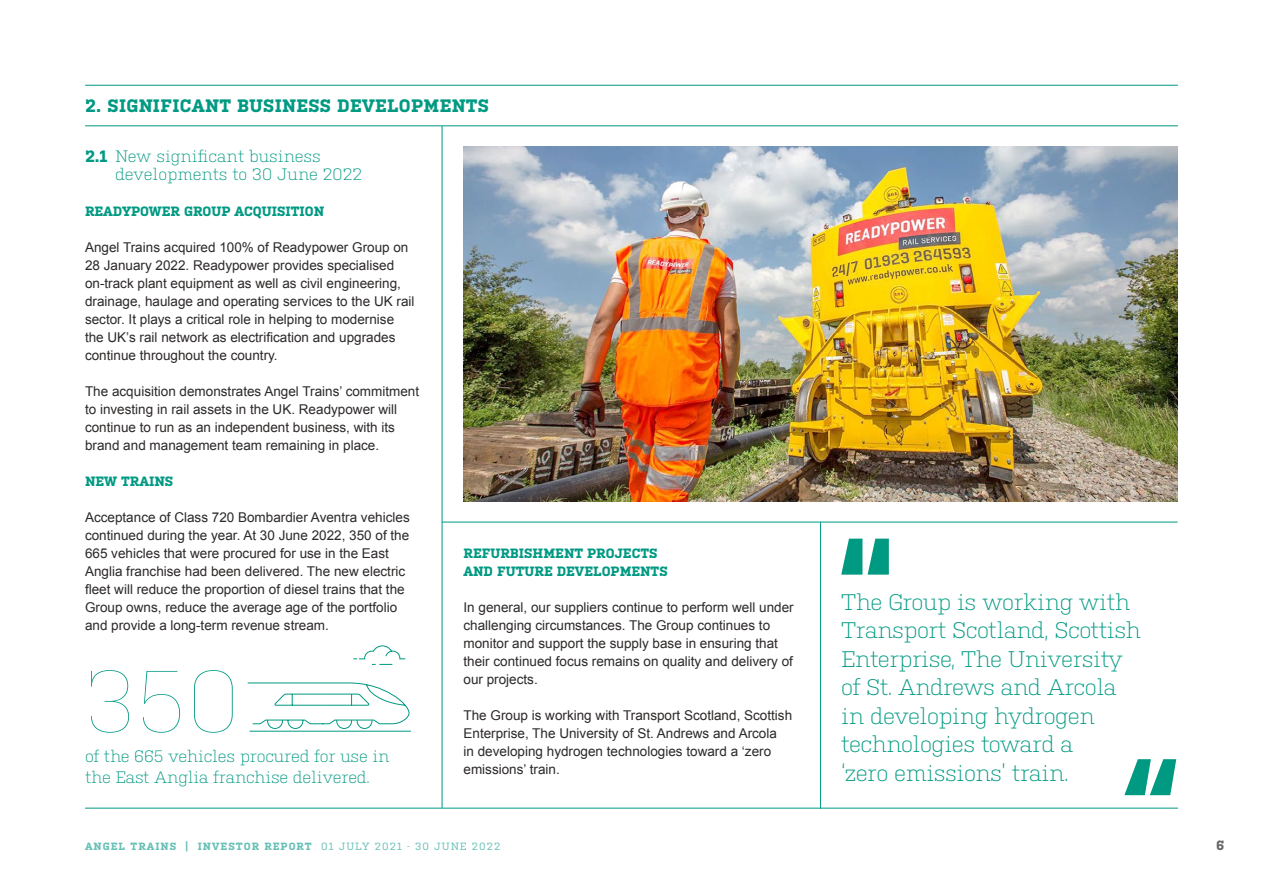
<style>
.page{position:relative;width:1263px;height:893px;background:#fff}
.page>*{position:absolute;margin:0;border:0;box-sizing:border-box;transform-origin:0 0}
.t1{font:100 87px "Kulturista";color:#009982}
.t2{font:300 22.5px/28.5px "Kulturista";letter-spacing:-.02em;color:#009982}
.t3{font:700 18px "Kulturista";letter-spacing:.02em;color:#009982}
.t4{font:300 16.5px/18px "Kulturista";letter-spacing:-.01em;color:#009982}
.t5{font:13.5px/18px "Arial";color:#2c2928}
.t6{font:700 13.5px/18px "Kulturista";color:#009982}
.t7{font:700 13.5px "Kulturista";color:#656764}
.t8{font:700 10.5px "Kulturista";letter-spacing:.1em;color:#68c0b6}
.s1{font-weight:700}
.s2{font-weight:400}
</style>
<div class="page">
<img style="left:463px;top:146px;width:715px;height:356px">
<hr style="left:442px;top:126px;width:1px;height:682px;background:#009982">
<hr style="left:85px;top:85px;width:1093px;height:1px;background:#009982">
<hr style="left:85px;top:126px;width:1093px;height:1px;background:#009982">
<hr style="left:85px;top:808px;width:1093px;height:1px;background:#009982">
<hr style="left:442px;top:522px;width:735px;height:1px;background:#009982">
<hr style="left:820px;top:522px;width:1px;height:287px;background:#009982">
<svg style="left:841px;top:539px;width:48px;height:36px"></svg>
<svg style="left:1124px;top:759px;width:52px;height:36px"></svg>
<hr style="left:250px;top:731px;width:161px;height:1px;background:#009982">
<svg style="left:247px;top:645px;width:162px;height:84px"></svg>
<h3 class="t3" style="left:85px;top:96px;width:405px">2. SIGNIFICANT BUSINESS DEVELOPMENTS</h3>
<p class="t4" style="left:115px;top:146px;width:249px;text-indent:-30px"><span class="s1">2.1</span> New significant business developments to 30 June 2022</p>
<p class="t6" style="left:85px;top:202px;width:241px">READYPOWER GROUP ACQUISITION</p>
<p class="t5" style="left:85px;top:238px;width:331px">Angel Trains acquired 100% of Readypower Group on 28 January 2022. Readypower provides specialised on-track plant equipment as well as civil engineering, drainage, haulage and operating services to the UK rail sector. It plays a critical role in helping to modernise the UK’s rail network as electrification and upgrades continue throughout the country.</p>
<p class="t5" style="left:85px;top:382px;width:336px">The acquisition demonstrates Angel Trains’ commitment to investing in rail assets in the UK. Readypower will continue to run as an independent business, with its brand and management team remaining in place.</p>
<p class="t6" style="left:85px;top:472px;width:90px">NEW TRAINS</p>
<p class="t5" style="left:85px;top:508px;width:326px">Acceptance of Class 720 Bombardier Aventra vehicles continued during the year. At 30 June 2022, 350 of the 665 vehicles that were procured for use in the East Anglia franchise had been delivered. The new electric fleet will reduce the proportion of diesel trains that the Group owns, reduce the average age of the portfolio and provide a long-term revenue stream.</p>
<h1 class="t1" style="left:85px;top:651px;width:156px">350</h1>
<p class="t4" style="left:85px;top:744px;width:306px;line-height:21px">of the 665 vehicles procured for use in the East Anglia franchise delivered.</p>
<p class="t6" style="left:463px;top:544px;width:206px">REFURBISHMENT PROJECTS<br>AND FUTURE DEVELOPMENTS</p>
<p class="t5" style="left:463px;top:598px;width:332px">In general, our suppliers continue to perform well under challenging circumstances. The Group continues to monitor and support the supply base in ensuring that their continued focus remains on quality and delivery of our projects.</p>
<p class="t5" style="left:463px;top:706px;width:330px">The Group is working with Transport Scotland, Scottish Enterprise, The University of St. Andrews and Arcola<br>in developing hydrogen technologies toward a ‘zero emissions’ train.</p>
<h2 class="t2" style="left:841px;top:586px;width:301px">The Group is working with<br>Transport Scotland, Scottish<br>Enterprise, The University of St. Andrews and Arcola in developing hydrogen technologies toward a<br>‘zero emissions’ train.</h2>
<p class="t8" style="left:85px;top:840px;width:417px">ANGEL TRAINS | INVESTOR REPORT <span class="s2">01 JULY 2021 - 30 JUNE 2022</span></p>
<p class="t7" style="left:1216px;top:837px;width:10px">6</p>
</div>
